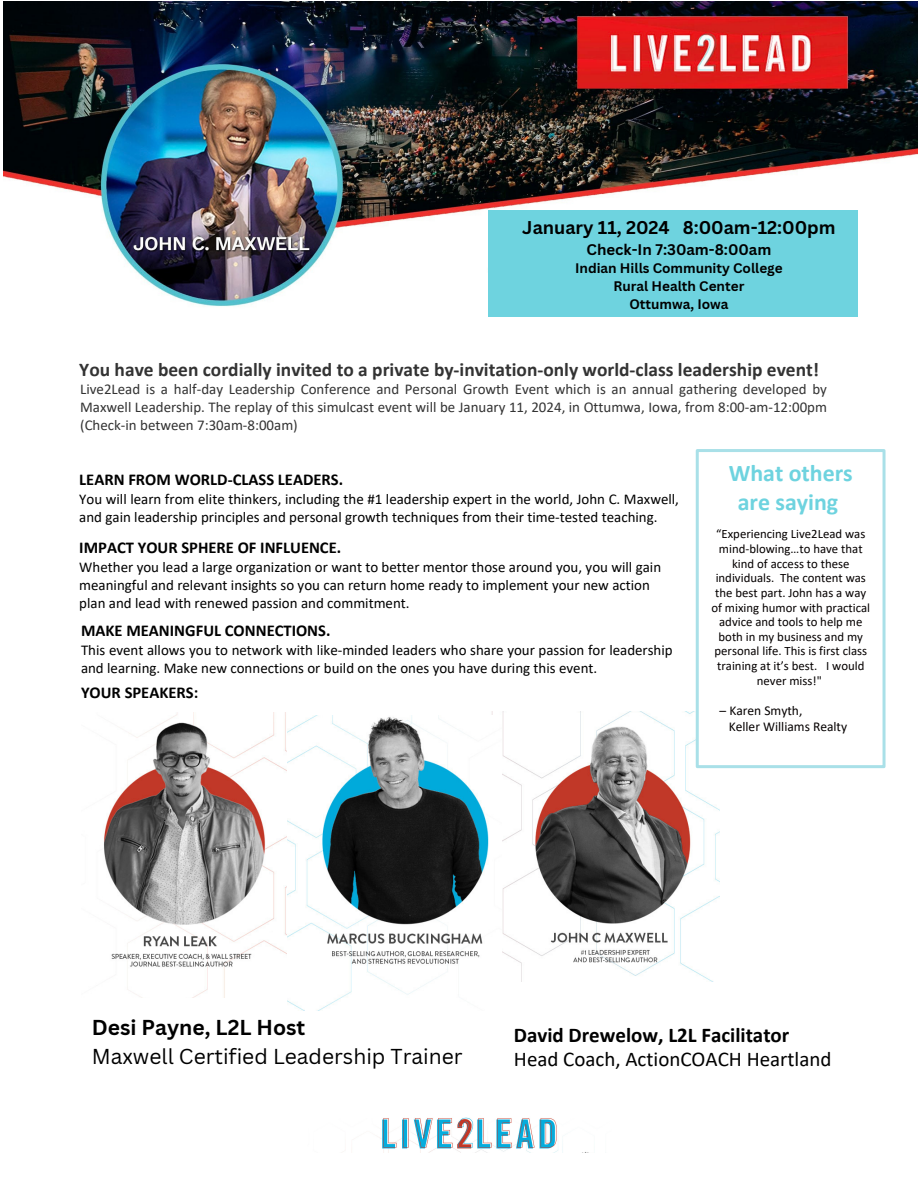
<style>
.page{position:relative;width:918px;height:1188px;background:#fff}
.page>*{position:absolute;margin:0;border:0;box-sizing:border-box;transform-origin:0 0}
.t1{font:700 24px/29.2px "Calibri";color:#6ed3df;text-align:center}
.t2{font:21px "Canva Sans";color:#000}
.t3{font:21px "Calibri";color:#000}
.t4{font:700 21px "Calibri";color:#000}
.t5{font:700 21px "Canva Sans";color:#000}
.t6{font:700 19.5px "Calibri";color:#333}
.t7{font:700 18px "Canva Sans";color:#000}
.t8{font:700 16.5px "Calibri";color:#000}
.t9{font:15px/18px "Calibri";color:#000}
.t10{font:15px/18px "Calibri";color:#333;text-align:justify}
.t11{font:700 15px "Canva Sans";color:#000}
.t12{font:700 13.5px "Canva Sans";color:#000}
.t13{font:13.5px "Calibri";color:#050000}
.t14{font:12.75px/14.7px "Calibri";color:#050000;text-align:center}
</style>
<div class="page">
<img style="left:492px;top:711px;width:228px;height:270px">
<div style="left:697px;top:451px;width:187px;height:316px;background:#fff"></div>
<div style="left:696px;top:449px;width:190px;height:319px;border:3px solid #a9e0e8"></div>
<img style="left:699px;top:532px;width:184px;height:230px">
<img style="left:343px;top:1117px;width:246px;height:36px">
<img style="left:3px;top:2px;width:915px;height:305px">
<img style="left:104px;top:713px;width:184px;height:284px">
<img style="left:288px;top:716px;width:213px;height:294px">
<div style="left:488px;top:210px;width:370px;height:107px;background:#6ed3df"></div>
<p class="t7" style="left:522px;top:215px;width:315px">January 11, 2024 8:00am-12:00pm</p>
<p class="t11" style="left:587px;top:239px;width:186px">Check-In 7:30am-8:00am</p>
<p class="t12" style="left:575px;top:259px;width:209px">Indian Hills Community College</p>
<p class="t12" style="left:614px;top:277px;width:132px">Rural Health Center</p>
<p class="t12" style="left:629px;top:295px;width:101px">Ottumwa, Iowa</p>
<p class="t6" style="left:79px;top:361px;width:741px">You have been cordially invited to a private by-invitation-only world-class leadership event!</p>
<p class="t10" style="left:80px;top:382px;width:748px">Live2Lead is a half-day Leadership Conference and Personal Growth Event which is an annual gathering developed by Maxwell Leadership. The replay of this simulcast event will be January 11, 2024, in Ottumwa, Iowa, from 8:00-am-12:00pm (Check-in between 7:30am-8:00am)</p>
<p class="t8" style="left:79px;top:473px;width:265px">LEARN FROM WORLD-CLASS LEADERS.</p>
<p class="t9" style="left:79px;top:491px;width:601px">You will learn from elite thinkers, including the #1 leadership expert in the world, John C. Maxwell, and gain leadership principles and personal growth techniques from their time-tested teaching.</p>
<p class="t8" style="left:79px;top:540px;width:263px">IMPACT YOUR SPHERE OF INFLUENCE.</p>
<p class="t9" style="left:79px;top:559px;width:583px">Whether you lead a large organization or want to better mentor those around you, you will gain meaningful and relevant insights so you can return home ready to implement your new action plan and lead with renewed passion and commitment.</p>
<p class="t9" style="left:81px;top:642px;width:593px">This event allows you to network with like-minded leaders who share your passion for leadership and learning. Make new connections or build on the ones you have during this event.</p>
<p class="t8" style="left:81px;top:624px;width:251px">MAKE MEANINGFUL CONNECTIONS.</p>
<p class="t8" style="left:81px;top:685px;width:119px">YOUR SPEAKERS:</p>
<p class="t1" style="left:729px;top:460px;width:126px">What others are saying</p>
<p class="t14" style="left:711px;top:528px;width:160px">“Experiencing Live2Lead was mind-blowing…to have that kind of access to these individuals. The content was the best part. John has a way of mixing humor with practical advice and tools to help me both in my business and my personal life. This is first class training at it’s best. I would never miss!"</p>
<p class="t13" style="left:720px;top:705px;width:84px">– Karen Smyth,</p>
<p class="t13" style="left:729px;top:720px;width:120px">Keller Williams Realty</p>
<p class="t5" style="left:92px;top:1012px;width:215px">Desi Payne, L2L Host</p>
<p class="t2" style="left:92px;top:1041px;width:372px">Maxwell Certified Leadership Trainer</p>
<p class="t4" style="left:514px;top:1026px;width:277px">David Drewelow, L2L Facilitator</p>
<p class="t3" style="left:514px;top:1051px;width:319px">Head Coach, ActionCOACH Heartland</p>
</div>
